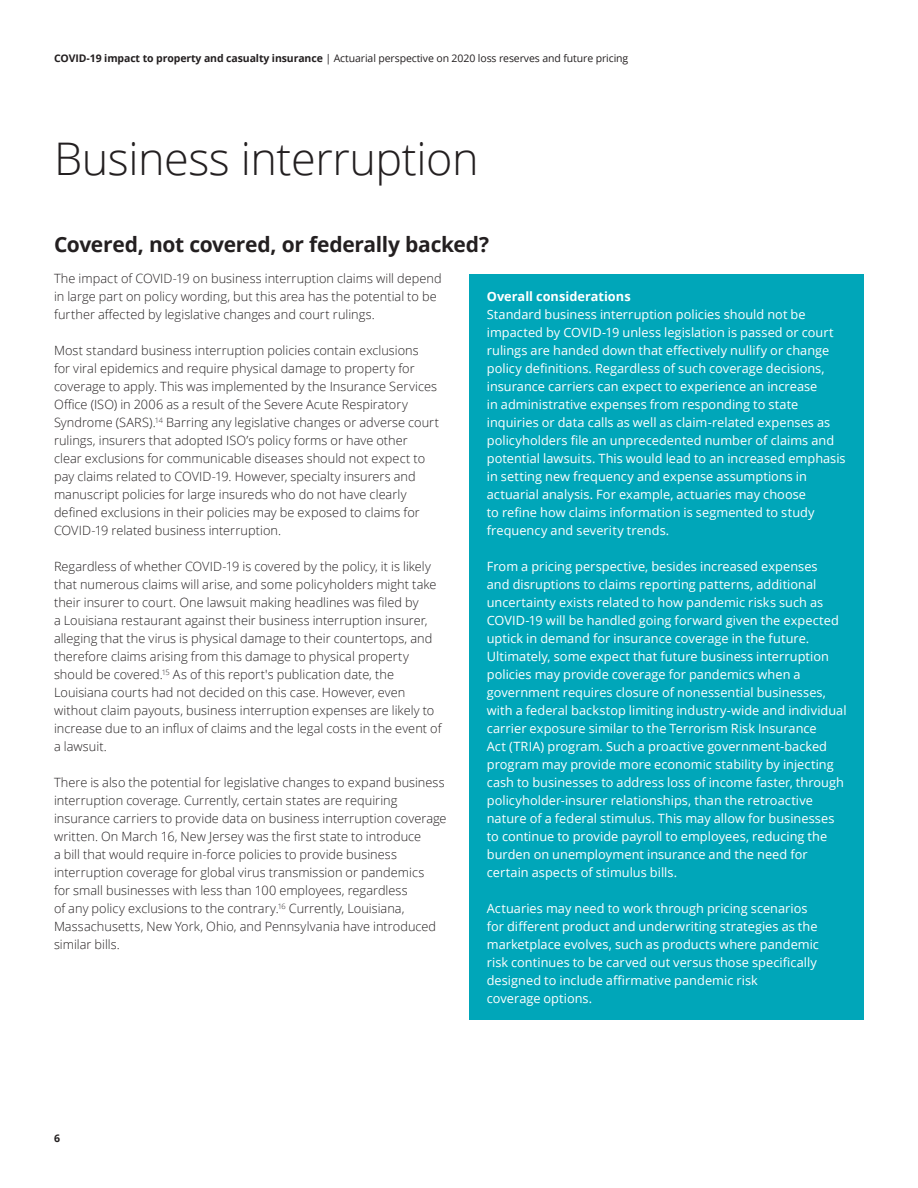
<style>
.page{position:relative;width:918px;height:1188px;background:#fff}
.page>*{position:absolute;margin:0;border:0;box-sizing:border-box;transform-origin:0 0}
.Story_heading_light{font:300 45px "Open Sans";letter-spacing:-.01em;color:#231f20}
.Introduction__14_18p{font:700 21px "Open Sans";letter-spacing:-.015em;color:#231f20}
.Body_copy__8_5_12pt{font:300 12.75px/18px "Open Sans";letter-spacing:.005em;color:#231f20}
.Body_copy__8_5_12pt-2{font:12.75px/18px "Open Sans";letter-spacing:.005em;color:#fff}
.Subhead_A__8_5_12pt{font:700 12.75px "Open Sans";color:#fff}
.t1{font:10.5px "Open Sans";letter-spacing:-.01em;color:#231f20}
.t2{font:700 10.5px "Open Sans";color:#231f20}
.s1{font-weight:700}
</style>
<div class="page">
<div style="left:470px;top:274px;width:394px;height:746px;background:#00a6b9"></div>
<p class="t1" style="left:54px;top:51px;width:576px"><span class="s1">COVID-19 impact to property and casualty insurance</span> | Actuarial perspective on 2020 loss reserves and future pricing</p>
<p class="Story_heading_light" style="left:54px;top:128px;width:426px">Business interruption</p>
<p class="Introduction__14_18p" style="left:54px;top:230px;width:437px">Covered, not covered, or federally backed?</p>
<p class="Body_copy__8_5_12pt" style="left:54px;top:270px;width:389px">The impact of COVID-19 on business interruption claims will depend in large part on policy wording, but this area has the potential to be further affected by legislative changes and court rulings.</p>
<p class="Body_copy__8_5_12pt" style="left:54px;top:342px;width:387px">Most standard business interruption policies contain exclusions<br>for viral epidemics and require physical damage to property for coverage to apply. This was implemented by the Insurance Services Office (ISO) in 2006 as a result of the Severe Acute Respiratory Syndrome (SARS).<sup>14</sup> Barring any legislative changes or adverse court rulings, insurers that adopted ISO’s policy forms or have other<br>clear exclusions for communicable diseases should not expect to pay claims related to COVID-19. However, specialty insurers and manuscript policies for large insureds who do not have clearly defined exclusions in their policies may be exposed to claims for COVID-19 related business interruption.</p>
<p class="Body_copy__8_5_12pt" style="left:54px;top:558px;width:389px">Regardless of whether COVID-19 is covered by the policy, it is likely that numerous claims will arise, and some policyholders might take their insurer to court. One lawsuit making headlines was filed by<br>a Louisiana restaurant against their business interruption insurer, alleging that the virus is physical damage to their countertops, and therefore claims arising from this damage to physical property should be covered.<sup>15</sup> As of this report's publication date, the Louisiana courts had not decided on this case. However, even without claim payouts, business interruption expenses are likely to increase due to an influx of claims and the legal costs in the event of a lawsuit.</p>
<p class="Body_copy__8_5_12pt" style="left:54px;top:774px;width:394px">There is also the potential for legislative changes to expand business interruption coverage. Currently, certain states are requiring insurance carriers to provide data on business interruption coverage written. On March 16, New Jersey was the first state to introduce<br>a bill that would require in-force policies to provide business interruption coverage for global virus transmission or pandemics<br>for small businesses with less than 100 employees, regardless<br>of any policy exclusions to the contrary.<sup>16</sup> Currently, Louisiana, Massachusetts, New York, Ohio, and Pennsylvania have introduced similar bills.</p>
<p class="Subhead_A__8_5_12pt" style="left:487px;top:287px;width:145px">Overall considerations</p>
<p class="Body_copy__8_5_12pt-2" style="left:487px;top:305px;width:360px">Standard business interruption policies should not be impacted by COVID-19 unless legislation is passed or court rulings are handed down that effectively nullify or change policy definitions. Regardless of such coverage decisions, insurance carriers can expect to experience an increase<br>in administrative expenses from responding to state inquiries or data calls as well as claim-related expenses as policyholders file an unprecedented number of claims and potential lawsuits. This would lead to an increased emphasis in setting new frequency and expense assumptions in actuarial analysis. For example, actuaries may choose<br>to refine how claims information is segmented to study frequency and severity trends.</p>
<p class="Body_copy__8_5_12pt-2" style="left:487px;top:557px;width:361px">From a pricing perspective, besides increased expenses<br>and disruptions to claims reporting patterns, additional uncertainty exists related to how pandemic risks such as COVID-19 will be handled going forward given the expected uptick in demand for insurance coverage in the future.<br>Ultimately, some expect that future business interruption policies may provide coverage for pandemics when a government requires closure of nonessential businesses, with a federal backstop limiting industry-wide and individual carrier exposure similar to the Terrorism Risk Insurance<br>Act (TRIA) program. Such a proactive government-backed program may provide more economic stability by injecting cash to businesses to address loss of income faster, through policyholder-insurer relationships, than the retroactive nature of a federal stimulus. This may allow for businesses to continue to provide payroll to employees, reducing the burden on unemployment insurance and the need for certain aspects of stimulus bills.</p>
<p class="Body_copy__8_5_12pt-2" style="left:487px;top:899px;width:334px">Actuaries may need to work through pricing scenarios for different product and underwriting strategies as the marketplace evolves, such as products where pandemic risk continues to be carved out versus those specifically designed to include affirmative pandemic risk<br>coverage options.</p>
<p class="t2" style="left:54px;top:1131px;width:7px">6</p>
</div>
